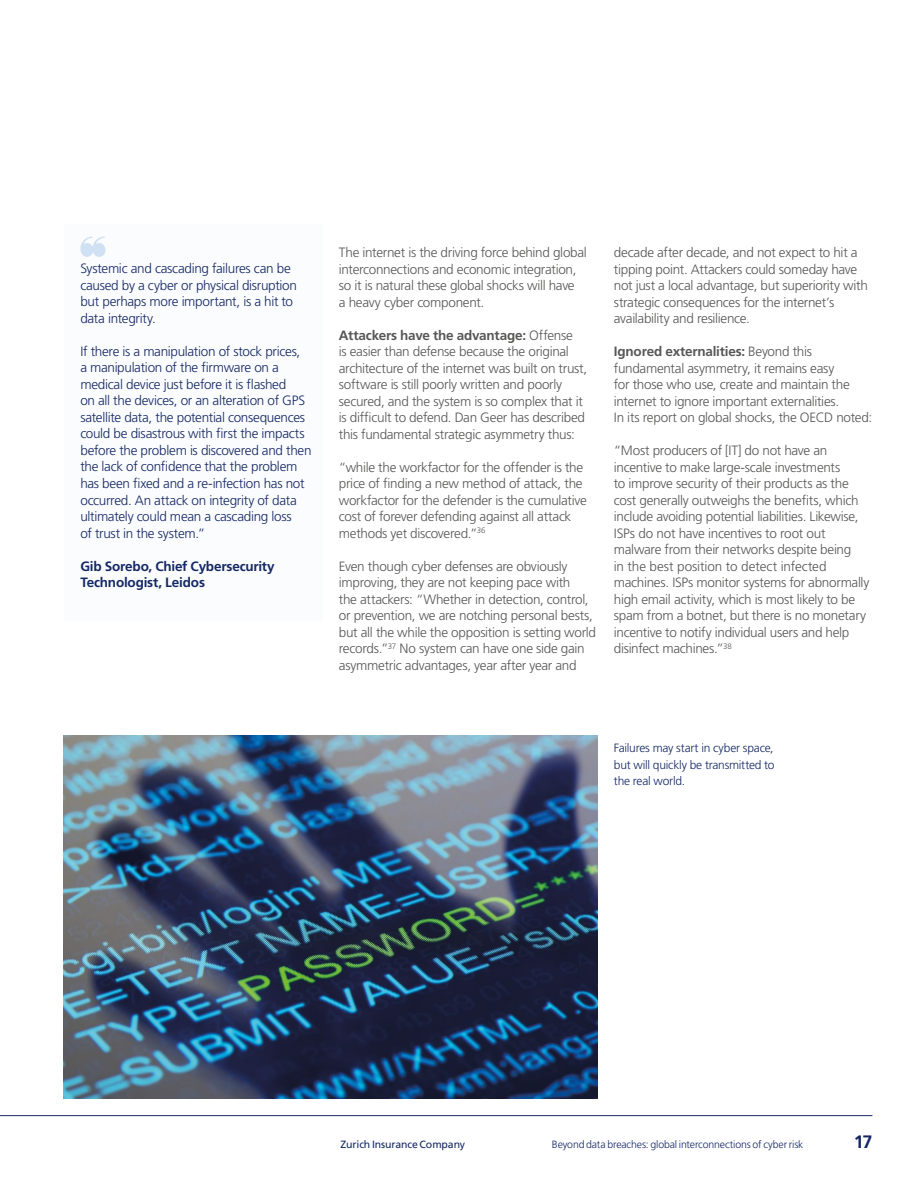
<style>
.page{position:relative;width:915px;height:1191px;background:#fff}
.page>*{position:absolute;margin:0;border:0;box-sizing:border-box;transform-origin:0 0}
.t1{font:700 18px "Frutiger";color:#152864}
._04_Body_Copy__P{font:300 13.5px/16.5px "Frutiger";letter-spacing:-.02em;color:#575756}
._04_Body_Copy__P-2{font:300 13.5px/16.5px "Frutiger";letter-spacing:-.02em;color:#152864}
._04_Body_Copy__P-3{font:700 13.5px/16.5px "Frutiger";letter-spacing:-.015em;color:#152864}
._07_Image_Caption{font:300 12px/16.5px "Frutiger";letter-spacing:-.02em;color:#152864;text-align:justify}
.t2{font:300 10.5px "Frutiger";letter-spacing:-.015em;color:#152864}
.t3{font:10.5px "Frutiger";letter-spacing:-.01em;color:#152864}
.s1{font-weight:700}
</style>
<div class="page">
<div style="left:64px;top:224px;width:258px;height:396px;background:#fbfcfe"></div>
<hr style="left:0;top:1115px;width:872px;height:1px;background:#152864">
<img style="left:64px;top:736px;width:533px;height:363px">
<svg style="left:80px;top:236px;width:25px;height:21px"></svg>
<p class="_04_Body_Copy__P-2" style="left:80px;top:260px;width:218px">Systemic and cascading failures can be caused by a cyber or physical disruption but perhaps more important, is a hit to data integrity.</p>
<p class="_04_Body_Copy__P-2" style="left:80px;top:343px;width:233px">If there is a manipulation of stock prices,<br>a manipulation of the firmware on a medical device just before it is flashed<br>on all the devices, or an alteration of GPS satellite data, the potential consequences could be disastrous with first the impacts before the problem is discovered and then the lack of confidence that the problem has been fixed and a re-infection has not occurred. An attack on integrity of data ultimately could mean a cascading loss<br>of trust in the system.”</p>
<p class="_04_Body_Copy__P-3" style="left:80px;top:557px;width:196px">Gib Sorebo, Chief Cybersecurity<br>Technologist, Leidos</p>
<p class="_04_Body_Copy__P" style="left:339px;top:244px;width:249px">The internet is the driving force behind global interconnections and economic integration, so it is natural these global shocks will have<br>a heavy cyber component.</p>
<p class="_04_Body_Copy__P" style="left:339px;top:327px;width:250px"><span class="s1">Attackers have the advantage:</span> Offense<br>is easier than defense because the original architecture of the internet was built on trust, software is still poorly written and poorly secured, and the system is so complex that it is difficult to defend. Dan Geer has described this fundamental strategic asymmetry thus:</p>
<p class="_04_Body_Copy__P" style="left:339px;top:459px;width:249px">“while the workfactor for the offender is the price of finding a new method of attack, the workfactor for the defender is the cumulative cost of forever defending against all attack methods yet discovered.”<sup>36</sup></p>
<p class="_04_Body_Copy__P" style="left:339px;top:558px;width:259px">Even though cyber defenses are obviously improving, they are not keeping pace with<br>the attackers: “Whether in detection, control, or prevention, we are notching personal bests, but all the while the opposition is setting world records.”<sup>37</sup> No system can have one side gain asymmetric advantages, year after year and</p>
<p class="_04_Body_Copy__P" style="left:613px;top:244px;width:255px">decade after decade, and not expect to hit a tipping point. Attackers could someday have not just a local advantage, but superiority with strategic consequences for the internet’s availability and resilience.</p>
<p class="_04_Body_Copy__P" style="left:613px;top:343px;width:259px"><span class="s1">Ignored externalities:</span> Beyond this fundamental asymmetry, it remains easy<br>for those who use, create and maintain the internet to ignore important externalities.<br>In its report on global shocks, the OECD noted:</p>
<p class="_04_Body_Copy__P" style="left:613px;top:442px;width:257px">“Most producers of [IT] do not have an incentive to make large-scale investments<br>to improve security of their products as the cost generally outweighs the benefits, which include avoiding potential liabilities. Likewise, ISPs do not have incentives to root out malware from their networks despite being<br>in the best position to detect infected machines. ISPs monitor systems for abnormally high email activity, which is most likely to be spam from a botnet, but there is no monetary incentive to notify individual users and help disinfect machines.”<sup>38</sup></p>
<p class="_07_Image_Caption" style="left:613px;top:740px;width:162px">Failures may start in cyber space, but will quickly be transmitted to the real world.</p>
<p class="t3" style="left:340px;top:1138px;width:126px">Zurich Insurance Company</p>
<p class="t2" style="left:551px;top:1138px;width:253px">Beyond data breaches: global interconnections of cyber risk</p>
<h1 class="t1" style="left:853px;top:1131px;width:20px">17</h1>
</div>
